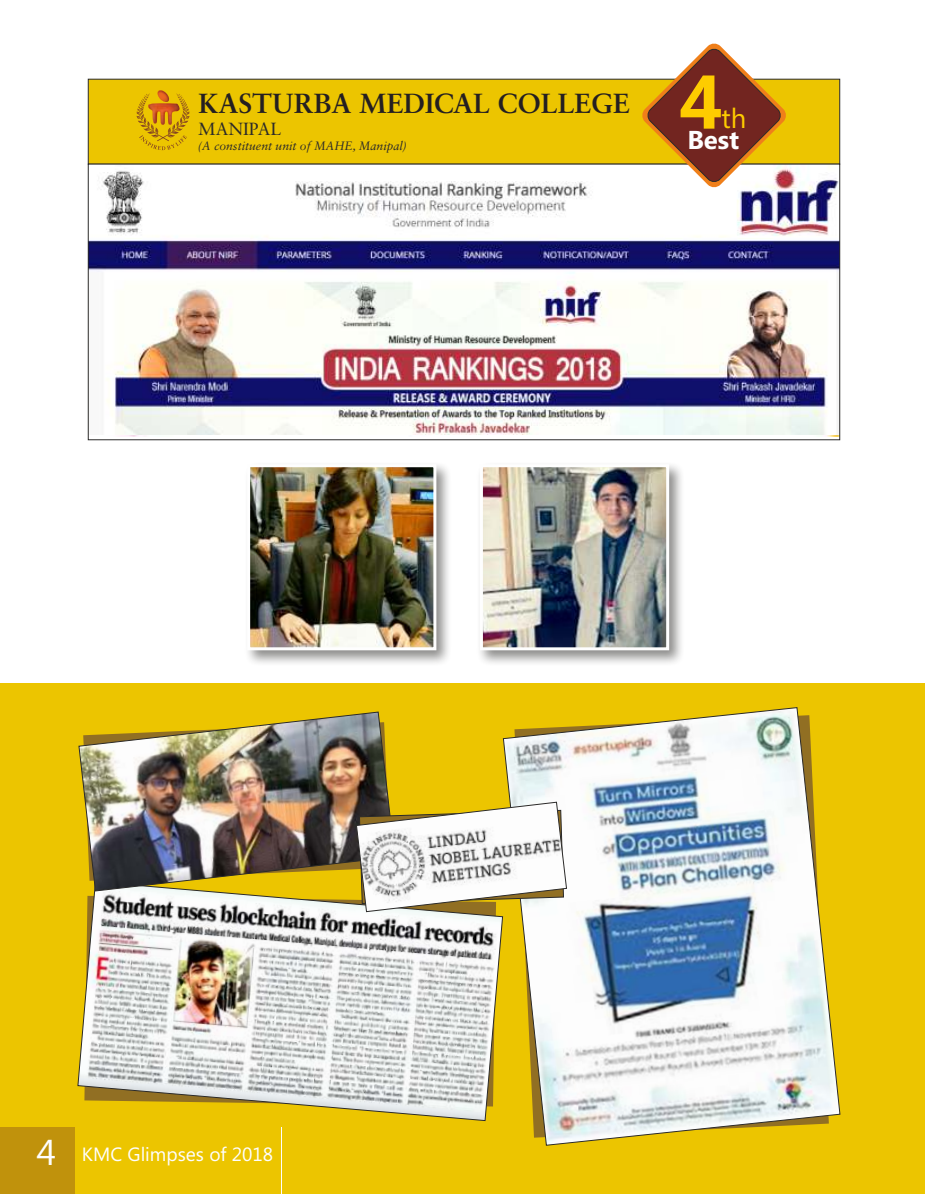
<style>
.page{position:relative;width:925px;height:1194px;background:#fff}
.page>*{position:absolute;margin:0;border:0;box-sizing:border-box;transform-origin:0 0}
.t1{font:700 75.9px "Microsoft New Tai Lue";color:#fecc00}
.t2{font:700 27.6px "Sabon LT Std";color:#241f21}
.t3{font:27.45px "Microsoft New Tai Lue";color:#fecc00}
.t4{font:700 25.8px "Microsoft New Tai Lue";color:#fefefe}
.t5{font:19.2px "Microsoft New Tai Lue";color:#fefefe}
.t6{font:17.55px "Sabon LT Std";color:#2b2a29}
.t7{font:italic 12.15px "Sabon LT Std";color:#2b2a29}
.s1{font-size:36px}
</style>
<div class="page">
<div style="left:0;top:683px;width:925px;height:510px;background:#ecc500"></div>
<div style="left:88px;top:79px;width:752px;height:85px;background:#ecc500"></div>
<img style="left:90px;top:166px;width:748px;height:268px">
<svg style="left:136px;top:89px;width:54px;height:61px;background:#daa309"></svg>
<svg style="left:78px;top:891px;width:425px;height:229px;background:#d0cbb5"></svg>
<img style="left:503px;top:707px;width:337px;height:438px">
<img style="left:79px;top:711px;width:310px;height:180px">
<svg style="left:641px;top:43px;width:145px;height:145px"></svg>
<svg style="left:356px;top:796px;width:211px;height:116px;background:#d5cfb6"></svg>
<img style="left:248px;top:465px;width:201px;height:198px">
<img style="left:480px;top:465px;width:202px;height:198px">
<img style="left:251px;top:468px;width:181px;height:178px">
<div style="left:247px;top:464px;width:189px;height:186px;border:3px solid #fefefe"></div>
<img style="left:484px;top:468px;width:181px;height:178px">
<div style="left:480px;top:464px;width:189px;height:186px;border:3px solid #fefefe"></div>
<div style="left:0;top:1127px;width:75px;height:66px;background:#c0920c"></div>
<hr style="left:281px;top:1127px;width:1px;height:66px;background:#fefefe">
<h2 class="t2" style="left:198px;top:92px;width:433px">KASTURBA MEDICAL COLLEGE</h2>
<h3 class="t6" style="left:198px;top:121px;width:85px">MANIPAL</h3>
<p class="t7" style="left:198px;top:141px;width:211px">(A constituent unit of MAHE, Manipal)</p>
<h1 class="t1" style="left:679px;top:72px;width:45px">4</h1>
<h3 class="t3" style="left:721px;top:108px;width:26px">th</h3>
<h3 class="t4" style="left:687px;top:130px;width:53px">Best</h3>
<h3 class="t5" style="left:37px;top:1146px;width:238px"><span class="s1">4</span> KMC Glimpses of 2018</h3>
</div>
